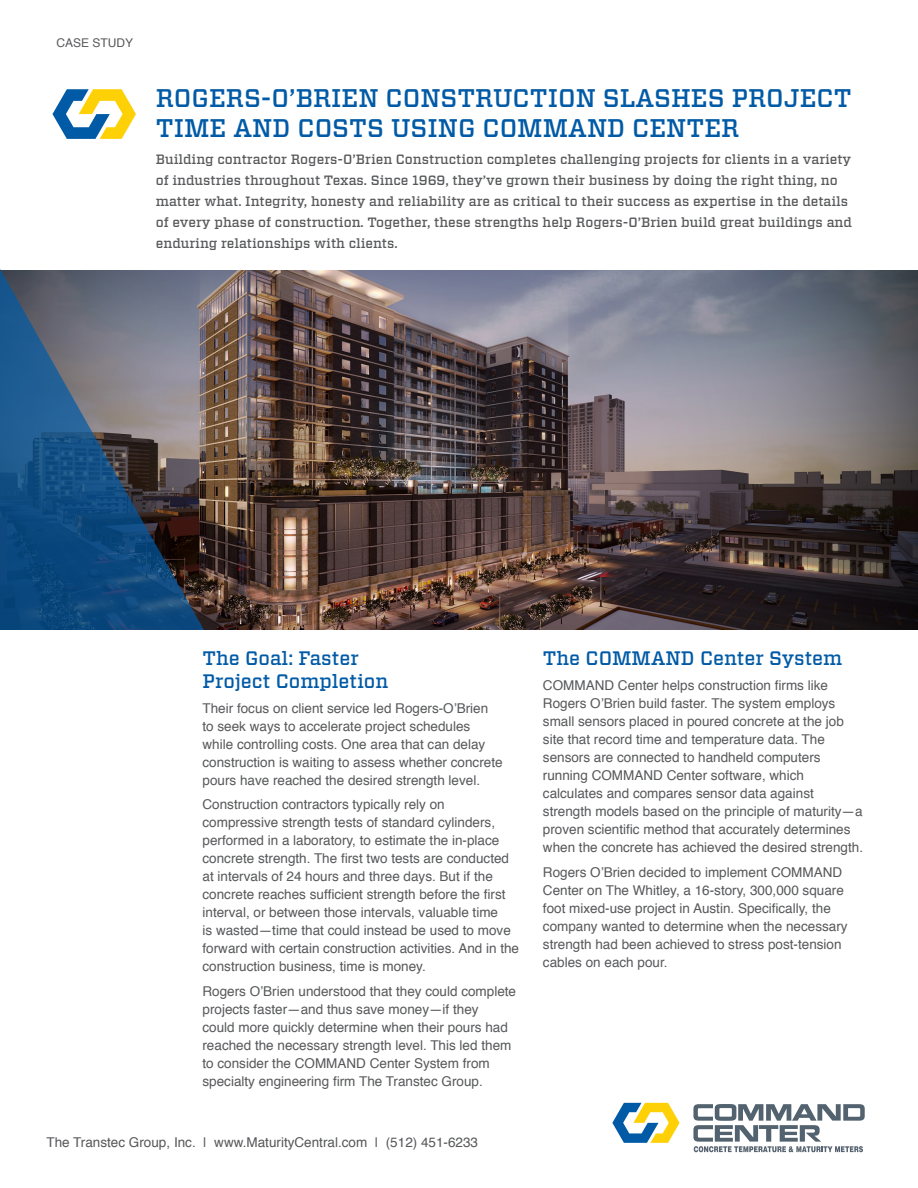
<style>
.page{position:relative;width:918px;height:1188px;background:#fff}
.page>*{position:absolute;margin:0;border:0;box-sizing:border-box;transform-origin:0 0}
.t1{font:500 25.5px/30px "Vitesse";color:#005aa6}
.t2{font:500 19.5px/22.5px "Vitesse";color:#005aa6}
.t3{font:13.5px/18px "Helvetica";color:#57585a}
.t4{font:500 13.5px/21px "Vitesse";color:#57585a}
.t5{font:12px "Helvetica";color:#57585a}
</style>
<div class="page">
<img style="left:204px;top:270px;width:714px;height:360px">
<svg style="left:0;top:269px;width:204px;height:361px"></svg>
<svg style="left:52px;top:89px;width:84px;height:50px"></svg>
<svg style="left:612px;top:1103px;width:68px;height:40px"></svg>
<svg style="left:693px;top:1104px;width:172px;height:48px"></svg>
<p class="t5" style="left:56px;top:33px;width:78px">CASE STUDY</p>
<p class="t1" style="left:156px;top:83px;width:697px">ROGERS-O’BRIEN CONSTRUCTION SLASHES PROJECT<br>TIME AND COSTS USING COMMAND CENTER</p>
<p class="t4" style="left:156px;top:149px;width:698px">Building contractor Rogers-O’Brien Construction completes challenging projects for clients in a variety of industries throughout Texas. Since 1969, they’ve grown their business by doing the right thing, no matter what. Integrity, honesty and reliability are as critical to their success as expertise in the details of every phase of construction. Together, these strengths help Rogers-O’Brien build great buildings and enduring relationships with clients.</p>
<p class="t2" style="left:202px;top:647px;width:187px">The Goal: Faster<br>Project Completion</p>
<p class="t3" style="left:202px;top:699px;width:302px">Their focus on client service led Rogers-O’Brien to seek ways to accelerate project schedules while controlling costs. One area that can delay construction is waiting to assess whether concrete pours have reached the desired strength level.</p>
<p class="t3" style="left:202px;top:796px;width:318px">Construction contractors typically rely on compressive strength tests of standard cylinders, performed in a laboratory, to estimate the in-place concrete strength. The first two tests are conducted at intervals of 24 hours and three days. But if the concrete reaches sufficient strength before the first interval, or between those intervals, valuable time<br>is wasted—time that could instead be used to move forward with certain construction activities. And in the construction business, time is money.</p>
<p class="t3" style="left:202px;top:983px;width:315px">Rogers O’Brien understood that they could complete projects faster—and thus save money—if they<br>could more quickly determine when their pours had reached the necessary strength level. This led them to consider the COMMAND Center System from specialty engineering firm The Transtec Group.</p>
<p class="t2" style="left:543px;top:647px;width:301px">The COMMAND Center System</p>
<p class="t3" style="left:543px;top:677px;width:322px">COMMAND Center helps construction firms like Rogers O’Brien build faster. The system employs small sensors placed in poured concrete at the job site that record time and temperature data. The sensors are connected to handheld computers running COMMAND Center software, which calculates and compares sensor data against strength models based on the principle of maturity—a proven scientific method that accurately determines when the concrete has achieved the desired strength.</p>
<p class="t3" style="left:543px;top:863px;width:306px">Rogers O’Brien decided to implement COMMAND Center on The Whitley, a 16-story, 300,000 square foot mixed-use project in Austin. Specifically, the company wanted to determine when the necessary strength had been achieved to stress post-tension cables on each pour.</p>
<p class="t3" style="left:46px;top:1134px;width:433px">The Transtec Group, Inc. | www.MaturityCentral.com | (512) 451-6233</p>
</div>
